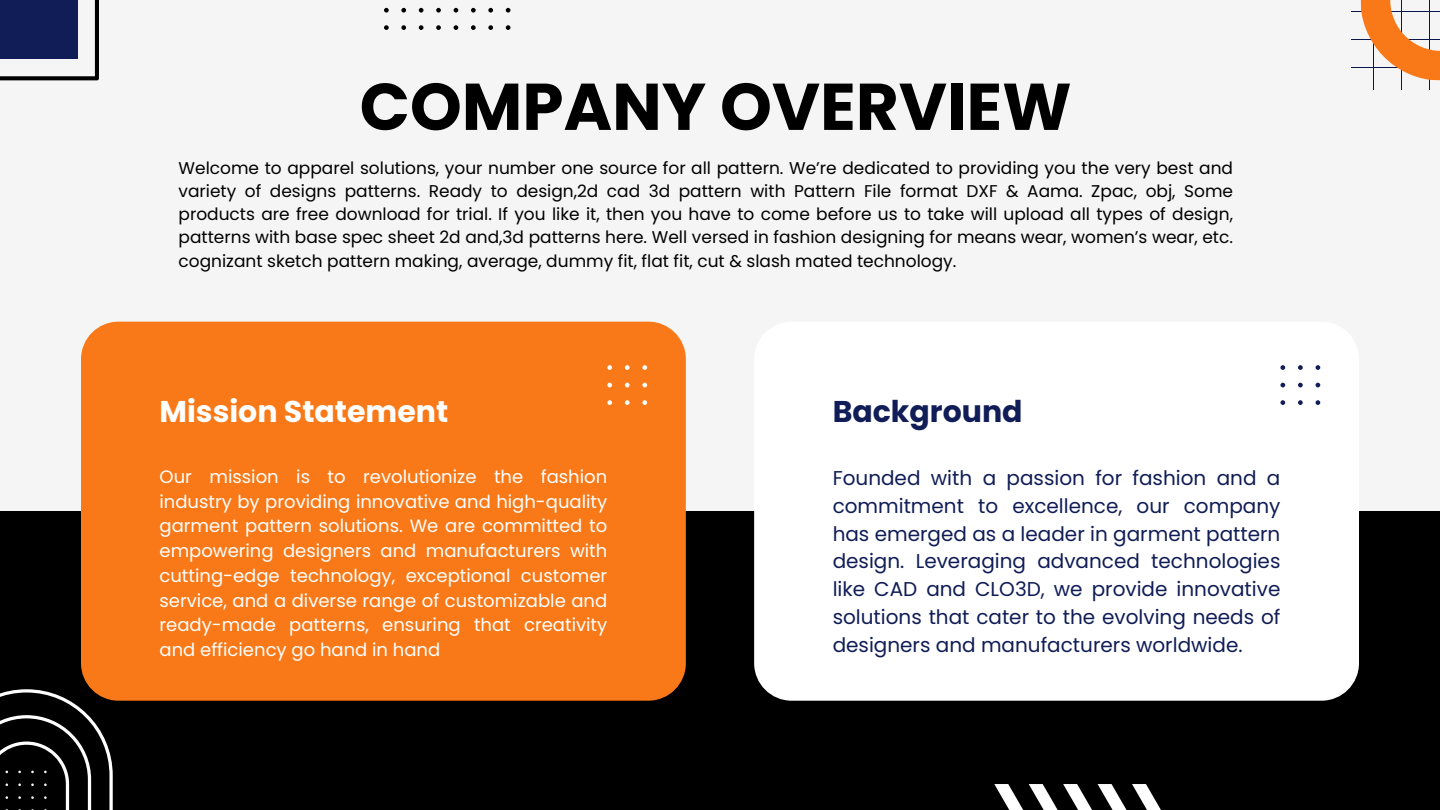
<style>
.page{position:relative;width:1440px;height:810px;background:#f5f5f5}
.page>*{position:absolute;margin:0;border:0;box-sizing:border-box;transform-origin:0 0}
.t1{font:700 66px "Poppins";color:#000}
.t2{font:700 30px "Poppins";color:#fff}
.t3{font:700 30px "Poppins";color:#101d56}
.t4{font:20px/27.8px "Poppins";color:#101d56;text-align:justify}
.t5{font:18px/24.8px "Poppins";color:#fff;text-align:justify}
.t6{font:17px/23.2px "Poppins";color:#000;text-align:justify}
</style>
<div class="page">
<div style="left:0;top:511px;width:1440px;height:299px;background:#000"></div>
<svg style="left:0;top:0;width:99px;height:80px"></svg>
<hr style="left:1352px;top:12px;width:88px;height:1px;background:#0b174d">
<hr style="left:1352px;top:40px;width:88px;height:1px;background:#0b174d">
<hr style="left:1352px;top:68px;width:88px;height:1px;background:#0b174d">
<hr style="left:1429px;top:0;width:1px;height:90px;background:#0b174d">
<hr style="left:1401px;top:0;width:1px;height:90px;background:#0b174d">
<hr style="left:1373px;top:0;width:1px;height:90px;background:#0b174d">
<svg style="left:1359px;top:0;width:81px;height:81px"></svg>
<svg style="left:998px;top:791px;width:163px;height:19px"></svg>
<svg style="left:384px;top:8px;width:5px;height:5px"></svg>
<svg style="left:401px;top:8px;width:5px;height:5px"></svg>
<svg style="left:419px;top:8px;width:5px;height:5px"></svg>
<svg style="left:436px;top:8px;width:5px;height:5px"></svg>
<svg style="left:454px;top:8px;width:4px;height:5px"></svg>
<svg style="left:471px;top:8px;width:5px;height:5px"></svg>
<svg style="left:488px;top:8px;width:5px;height:5px"></svg>
<svg style="left:506px;top:8px;width:4px;height:5px"></svg>
<svg style="left:384px;top:25px;width:5px;height:5px"></svg>
<svg style="left:401px;top:25px;width:5px;height:5px"></svg>
<svg style="left:419px;top:25px;width:5px;height:5px"></svg>
<svg style="left:436px;top:25px;width:5px;height:5px"></svg>
<svg style="left:454px;top:25px;width:4px;height:5px"></svg>
<svg style="left:471px;top:25px;width:5px;height:5px"></svg>
<svg style="left:488px;top:25px;width:5px;height:5px"></svg>
<svg style="left:506px;top:25px;width:4px;height:5px"></svg>
<svg style="left:0;top:689px;width:113px;height:121px"></svg>
<img style="left:994px;top:784px;width:156px;height:7px">
<div style="left:754px;top:322px;width:604px;height:379px;background:#fff;border-radius:38px"></div>
<svg style="left:1280px;top:365px;width:5px;height:5px"></svg>
<svg style="left:1298px;top:365px;width:5px;height:5px"></svg>
<svg style="left:1316px;top:365px;width:4px;height:5px"></svg>
<svg style="left:1280px;top:383px;width:5px;height:4px"></svg>
<svg style="left:1298px;top:383px;width:5px;height:4px"></svg>
<svg style="left:1316px;top:383px;width:4px;height:4px"></svg>
<svg style="left:1280px;top:400px;width:5px;height:5px"></svg>
<svg style="left:1298px;top:400px;width:5px;height:5px"></svg>
<svg style="left:1316px;top:400px;width:4px;height:5px"></svg>
<div style="left:81px;top:322px;width:604px;height:379px;background:#f97918;border-radius:38px"></div>
<svg style="left:607px;top:365px;width:5px;height:5px"></svg>
<svg style="left:625px;top:365px;width:5px;height:5px"></svg>
<svg style="left:642px;top:365px;width:5px;height:5px"></svg>
<svg style="left:607px;top:383px;width:5px;height:4px"></svg>
<svg style="left:625px;top:383px;width:5px;height:4px"></svg>
<svg style="left:642px;top:383px;width:5px;height:4px"></svg>
<svg style="left:607px;top:400px;width:5px;height:5px"></svg>
<svg style="left:625px;top:400px;width:5px;height:5px"></svg>
<svg style="left:642px;top:400px;width:5px;height:5px"></svg>
<p class="t1" style="left:360px;top:61px;width:713px">COMPANY OVERVIEW</p>
<p class="t6" style="left:179px;top:156px;width:1056px">Welcome to apparel solutions, your number one source for all pattern. We’re dedicated to providing you the very best and variety of designs patterns. Ready to design,2d cad 3d pattern with Pattern File format DXF &amp; Aama. Zpac, obj, Some products are free download for trial. If you like it, then you have to come before us to take will upload all types of design, patterns with base spec sheet 2d and,3d patterns here. Well versed in fashion designing for means wear, women’s wear, etc. cognizant sketch pattern making, average, dummy fit, flat fit, cut &amp; slash mated technology.</p>
<h1 class="t2" style="left:160px;top:390px;width:290px">Mission Statement</h1>
<p class="t5" style="left:160px;top:464px;width:449px">Our mission is to revolutionize the fashion industry by providing innovative and high-quality garment pattern solutions. We are committed to empowering designers and manufacturers with cutting-edge technology, exceptional customer service, and a diverse range of customizable and ready-made patterns, ensuring that creativity and efficiency go hand in hand</p>
<p class="t3" style="left:833px;top:390px;width:191px">Background</p>
<p class="t4" style="left:833px;top:464px;width:449px">Founded with a passion for fashion and a commitment to excellence, our company has emerged as a leader in garment pattern design. Leveraging advanced technologies like CAD and CLO3D, we provide innovative solutions that cater to the evolving needs of designers and manufacturers worldwide.</p>
</div>
